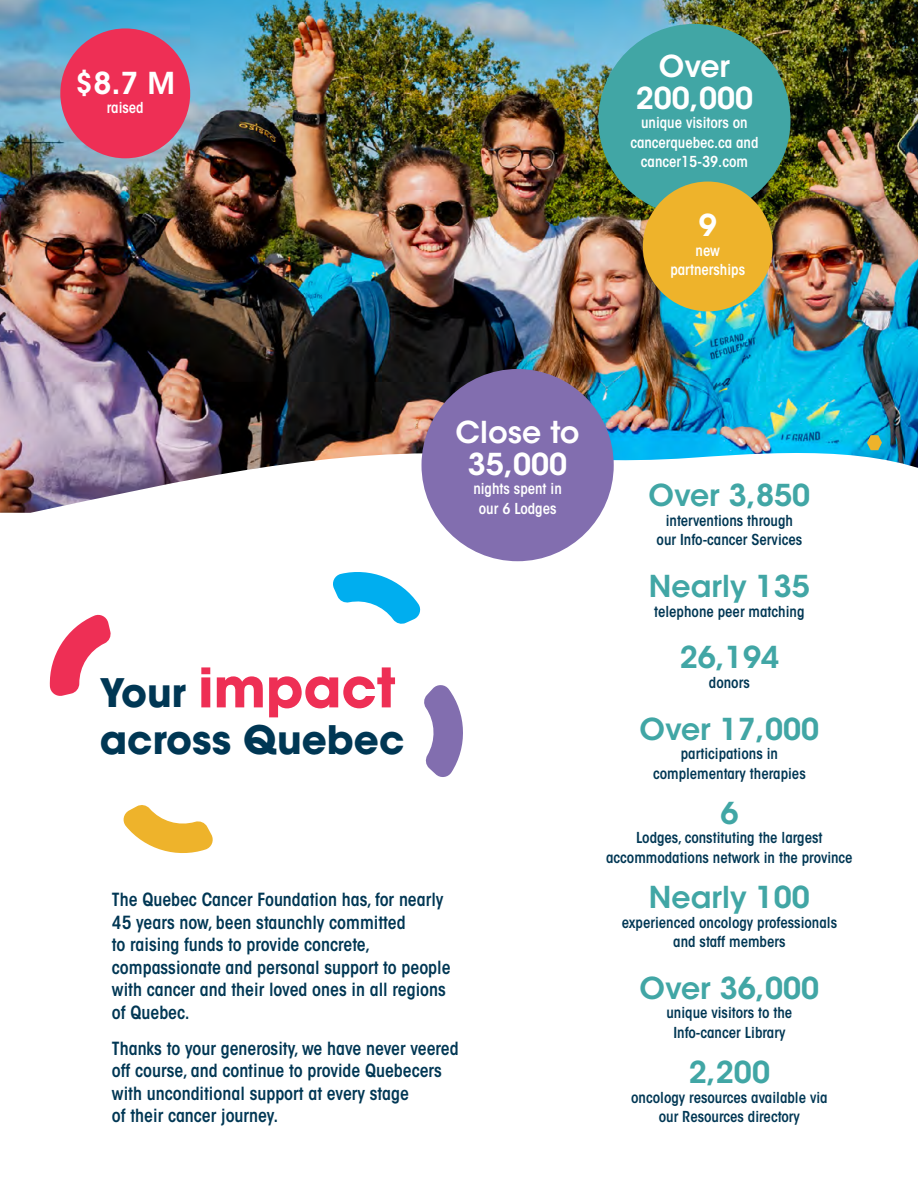
<style>
.page{position:relative;width:918px;height:1188px;background:#fff}
.page>*{position:absolute;margin:0;border:0;box-sizing:border-box;transform-origin:0 0}
.t1{font:700 54px "ITC Avant Garde Std";color:#ee2f55}
.t2{font:700 39px "ITC Avant Garde Std";color:#003754}
.t3{font:600 30px "ITC Avant Garde Std";color:#41a6a5}
.t4{font:600 30px/31.5px "ITC Avant Garde Std";color:#fff;text-align:center}
.t5{font:600 condensed 18px/22.5px "ITC Avant Garde Std";color:#003754}
.t6{font:600 condensed 15px/19.5px "ITC Avant Garde Std";color:#003754;text-align:center}
.t7{font:600 condensed 15px/19.5px "ITC Avant Garde Std";color:#fff;text-align:center}
.s1{font-size:39px;color:#003754}
</style>
<div class="page">
<img style="left:0;top:0;width:918px;height:445px">
<svg style="left:0;top:445px;width:918px;height:117px"></svg>
<svg style="left:867px;top:435px;width:15px;height:15px"></svg>
<div style="left:60px;top:28px;width:130px;height:130px;background:#ee2f55;border-radius:50%"></div>
<div style="left:598px;top:24px;width:193px;height:192px;background:#41a6a5;border-radius:50%"></div>
<div style="left:421px;top:369px;width:193px;height:192px;background:#826eaf;border-radius:50%"></div>
<div style="left:643px;top:182px;width:130px;height:129px;background:#eeb32b;border-radius:50%"></div>
<svg style="left:49px;top:614px;width:62px;height:82px"></svg>
<svg style="left:333px;top:572px;width:88px;height:52px"></svg>
<svg style="left:424px;top:685px;width:39px;height:92px"></svg>
<svg style="left:123px;top:805px;width:90px;height:48px"></svg>
<h3 class="t4" style="left:75px;top:67px;width:101px">$8.7 M</h3>
<p class="t7" style="left:107px;top:98px;width:38px">raised</p>
<h3 class="t4" style="left:636px;top:50px;width:119px">Over<br>200,000</h3>
<p class="t7" style="left:630px;top:113px;width:130px">unique visitors on cancerquebec.ca and cancer15-39.com</p>
<h3 class="t4" style="left:699px;top:210px;width:20px">9</h3>
<p class="t7" style="left:670px;top:241px;width:76px">new partnerships</p>
<h3 class="t4" style="left:456px;top:416px;width:126px">Close to<br>35,000</h3>
<p class="t7" style="left:473px;top:479px;width:90px">nights spent in our 6 Lodges</p>
<h1 class="t1" style="left:100px;top:652px;width:297px"><span class="s1">Your</span> impact</h1>
<h2 class="t2" style="left:100px;top:715px;width:306px">across Quebec</h2>
<p class="t5" style="left:112px;top:888px;width:340px">The Quebec Cancer Foundation has, for nearly 45 years now, been staunchly committed<br>to raising funds to provide concrete, compassionate and personal support to people with cancer and their loved ones in all regions of Quebec.</p>
<p class="t5" style="left:112px;top:1037px;width:348px">Thanks to your generosity, we have never veered off course, and continue to provide Quebecers with unconditional support at every stage<br>of their cancer journey.</p>
<h3 class="t3" style="left:649px;top:476px;width:163px">Over 3,850</h3>
<p class="t6" style="left:657px;top:511px;width:147px">interventions through our Info-cancer Services</p>
<h3 class="t3" style="left:649px;top:567px;width:162px">Nearly 135</h3>
<p class="t6" style="left:654px;top:601px;width:152px">telephone peer matching</p>
<h3 class="t3" style="left:680px;top:638px;width:101px">26,194</h3>
<p class="t6" style="left:709px;top:673px;width:42px">donors</p>
<h3 class="t3" style="left:640px;top:710px;width:181px">Over 17,000</h3>
<p class="t6" style="left:653px;top:744px;width:154px">participations in complementary therapies</p>
<h3 class="t3" style="left:720px;top:794px;width:20px">6</h3>
<p class="t6" style="left:606px;top:828px;width:248px">Lodges, constituting the largest accommodations network in the province</p>
<h3 class="t3" style="left:649px;top:878px;width:162px">Nearly 100</h3>
<p class="t6" style="left:622px;top:912px;width:217px">experienced oncology professionals and staff members</p>
<h3 class="t3" style="left:640px;top:969px;width:181px">Over 36,000</h3>
<p class="t6" style="left:666px;top:1003px;width:127px">unique visitors to the<br>Info-cancer Library</p>
<h3 class="t3" style="left:689px;top:1053px;width:83px">2,200</h3>
<p class="t6" style="left:631px;top:1087px;width:198px">oncology resources available via our Resources directory</p>
</div>
